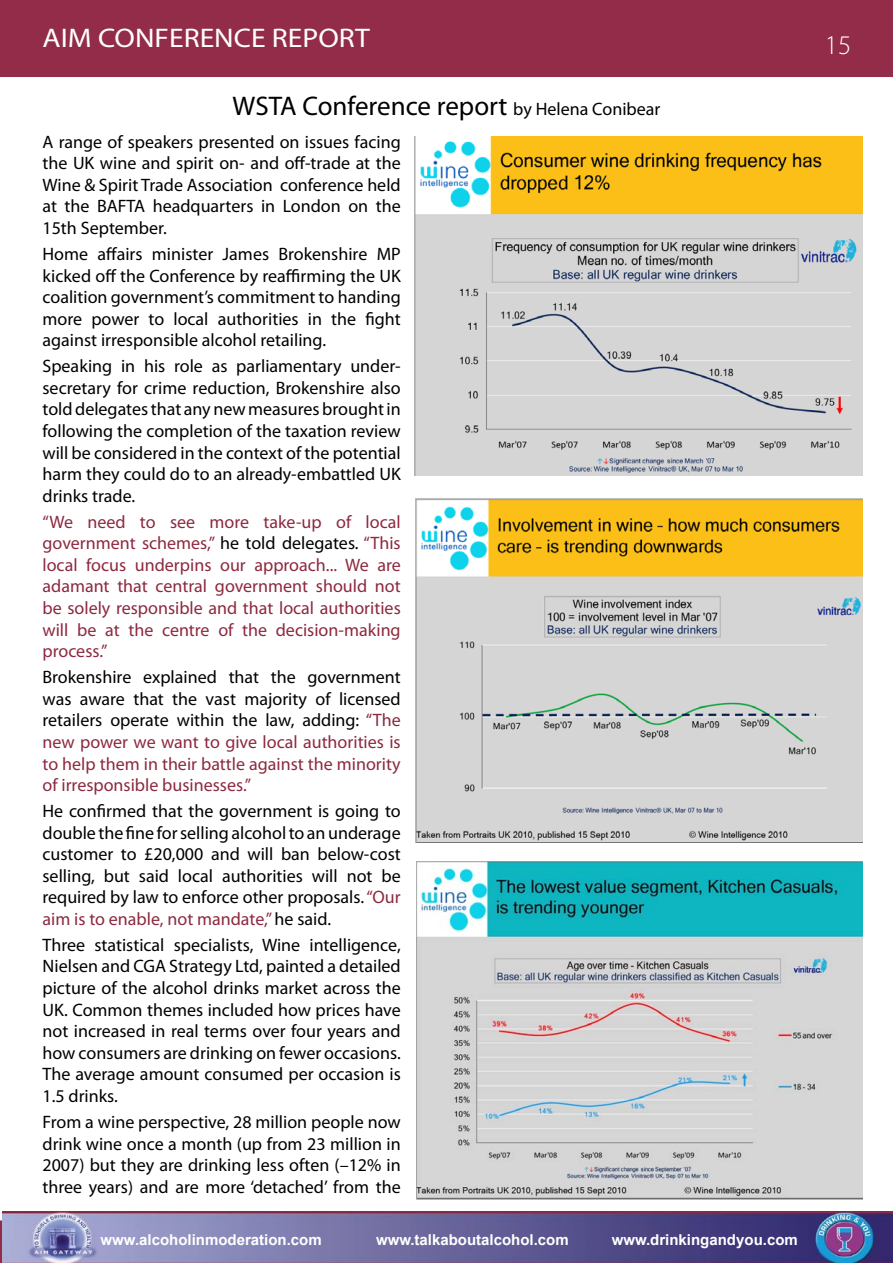
<style>
.page{position:relative;width:893px;height:1263px;background:#fff}
.page>*{position:absolute;margin:0;border:0;box-sizing:border-box;transform-origin:0 0}
.t1{font:27px "Myriad Pro";color:#000}
.t2{font:27px "Myriad Pro";color:#fff;scale:1.1 1}
.t3{font:300 27px "Myriad Pro";color:#fff}
.t4{font:18px/21.6px "Myriad Pro";color:#000;text-align:justify}
.t5{font:18px/21.6px "Myriad Pro";color:#8d2940;text-align:justify}
.t6{font:700 15px "Arial";color:#fff}
.s1{font-size:18px}
.s2{color:#000}
.s3{color:#8d2940}
</style>
<div class="page">
<div style="left:0;top:0;width:893px;height:77px;background:#932c49"></div>
<img style="left:3px;top:1211px;width:890px;height:52px">
<img style="left:415px;top:136px;width:448px;height:339px">
<img style="left:415px;top:499px;width:448px;height:343px">
<img style="left:417px;top:862px;width:445px;height:337px">
<h1 class="t2" style="left:43px;top:21px;width:299px">AIM CONFERENCE REPORT</h1>
<h1 class="t1" style="left:233px;top:89px;width:429px">WSTA Conference report <span class="s1">by Helena Conibear</span></h1>
<p class="t4" style="left:43px;top:131px;width:360px">A range of speakers presented on issues facing the UK wine and spirit on- and off-trade at the Wine &amp; Spirit Trade Association conference held at the BAFTA headquarters in London on the 15th September.</p>
<p class="t4" style="left:43px;top:243px;width:360px">Home affairs minister James Brokenshire MP kicked off the Conference by reaffirming the UK coalition government’s commitment to handing more power to local authorities in the fight against irresponsible alcohol retailing.</p>
<p class="t4" style="left:43px;top:355px;width:360px">Speaking in his role as parliamentary under&shy;secretary for crime reduction, Brokenshire also told delegates that any new measures brought in following the completion of the taxation review will be considered in the context of the potential harm they could do to an already-embattled UK drinks trade.</p>
<p class="t5" style="left:43px;top:510px;width:360px">“We need to see more take-up of local government schemes,” <span class="s2">he told delegates.</span> “This local focus underpins our approach... We are adamant that central government should not be solely responsible and that local authorities will be at the centre of the decision-making process.”</p>
<p class="t4" style="left:43px;top:666px;width:360px">Brokenshire explained that the government was aware that the vast majority of licensed retailers operate within the law, adding: <span class="s3">“The new power we want to give local authorities is to help them in their battle against the minority of irresponsible businesses.”</span></p>
<p class="t4" style="left:43px;top:800px;width:360px">He confirmed that the government is going to double the fine for selling alcohol to an underage customer to £20,000 and will ban below-cost selling, but said local authorities will not be required by law to enforce other proposals. <span class="s3">“Our aim is to enable, not mandate,”</span> he said.</p>
<p class="t4" style="left:43px;top:934px;width:360px">Three statistical specialists, Wine intelligence, Nielsen and CGA Strategy Ltd, painted a detailed picture of the alcohol drinks market across the UK. Common themes included how prices have not increased in real terms over four years and how consumers are drinking on fewer occasions.<br>The average amount consumed per occasion is 1.5 drinks.</p>
<p class="t4" style="left:43px;top:1111px;width:360px">From a wine perspective, 28 million people now drink wine once a month (up from 23 million in 2007) but they are drinking less often (–12% in three years) and are more ‘detached’ from the</p>
<p class="t6" style="left:101px;top:1231px;width:223px">www.alcoholinmoderation.com</p>
<p class="t6" style="left:376px;top:1231px;width:194px">www.talkaboutalcohol.com</p>
<p class="t6" style="left:612px;top:1231px;width:188px">www.drinkingandyou.com</p>
<h1 class="t3" style="left:825px;top:29px;width:28px">15</h1>
</div>
